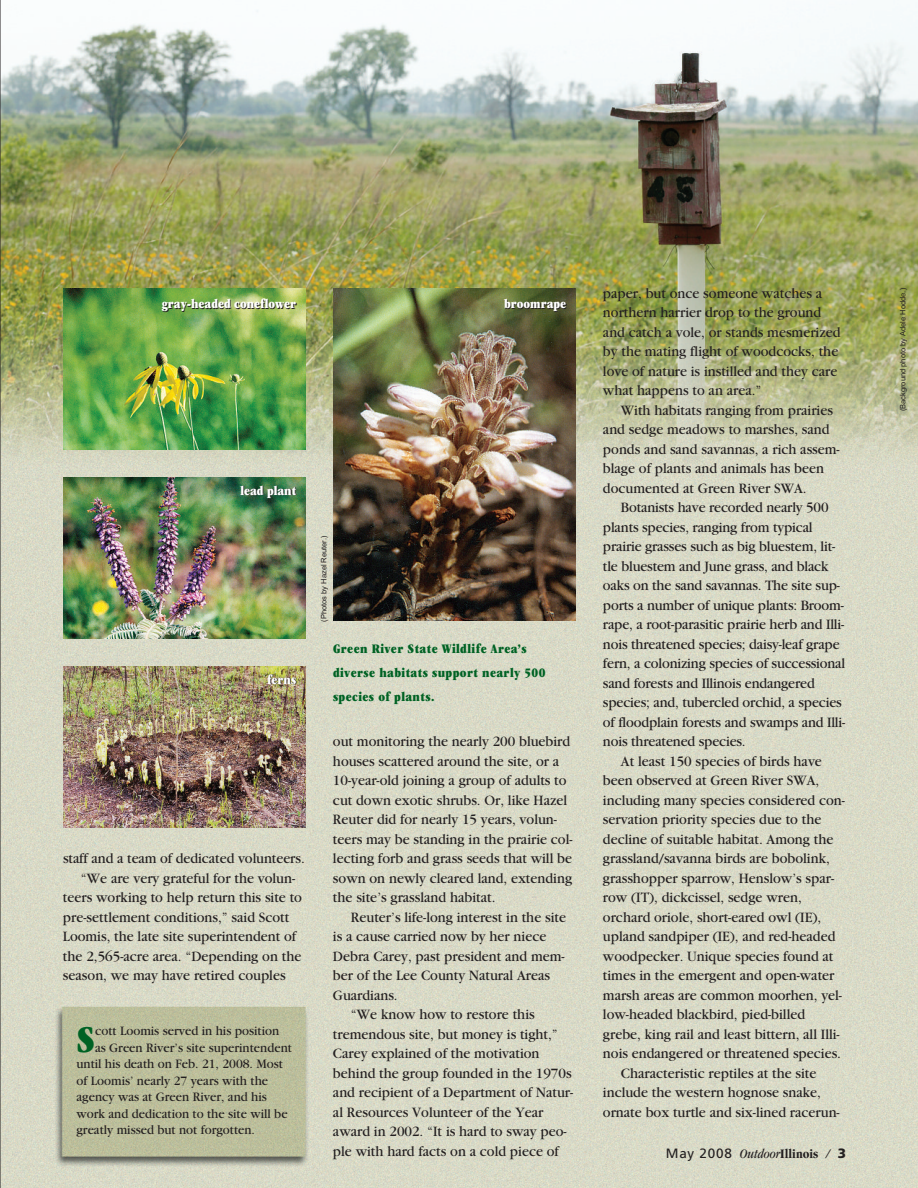
<style>
.page{position:relative;width:918px;height:1188px;background:#fff}
.page>*{position:absolute;margin:0;border:0;box-sizing:border-box;transform-origin:0 0}
.t1{font:ultra-condensed 39.3px "Garamond";color:#006224;scale:.95 1}
.t2{font:15px/19.5px "Garamond";color:#231f20;scale:.95 1}
.t3{font:13.5px "Garamond";color:#231f20;scale:.95 1}
.t4{font:ultra-condensed 13.5px/24px "Garamond";letter-spacing:.03em;color:#006224}
.t5{font:ultra-condensed 13.5px "Garamond";color:#fff}
.t6{font:italic condensed 13.5px "Garamond";color:#231f20}
.t7{font:7.5px "Arial";color:#231f20}
.s1{color:#231f20}
.s2{font-family:"Frutiger";font-style:normal;font-stretch:normal}
.s3{font-weight:700;font-style:normal}
.s4{font-family:"Frutiger";font-weight:900;font-style:normal;font-stretch:normal}
</style>
<div class="page">
<img style="left:1px;top:9px;width:917px;height:1179px">
<img style="left:333px;top:288px;width:243px;height:333px">
<img style="left:63px;top:288px;width:243px;height:162px">
<img style="left:63px;top:477px;width:243px;height:162px">
<img style="left:63px;top:666px;width:243px;height:162px">
<hr style="left:0;top:0;width:1px;height:1188px;background:#231f20">
<p class="t5" style="left:162px;top:299px;width:136px">gray-headed coneflower</p>
<p class="t5" style="left:504px;top:299px;width:64px">broomrape</p>
<p class="t5" style="left:240px;top:485px;width:57px">lead plant</p>
<p class="t5" style="left:267px;top:674px;width:31px">fer<span class="s1">n</span>s</p>
<p class="t2" style="left:63px;top:850px;width:256px">staff and a team of dedicated volunteers.</p>
<p class="t2" style="left:81px;top:870px;width:227px">“We are very grateful for the volun-</p>
<p class="t2" style="left:63px;top:889px;width:253px">teers working to help return this site to</p>
<p class="t2" style="left:63px;top:909px;width:240px">pre-settlement conditions,” said Scott</p>
<p class="t2" style="left:63px;top:928px;width:247px">Loomis, the late site superintendent of</p>
<p class="t2" style="left:63px;top:948px;width:252px">the 2,565-acre area. “Depending on the</p>
<p class="t2" style="left:63px;top:967px;width:236px">season, we may have retired couples</p>
<h1 class="t1" style="left:76px;top:1024px;width:21px">S</h1>
<p class="t3" style="left:95px;top:1026px;width:195px">cott Loomis served in his position</p>
<p class="t3" style="left:95px;top:1043px;width:209px">as Green River’s site superintendent</p>
<p class="t3" style="left:77px;top:1059px;width:219px">until his death on Feb. 21, 2008. Most</p>
<p class="t3" style="left:77px;top:1076px;width:203px">of Loomis’ nearly 27 years with the</p>
<p class="t3" style="left:77px;top:1092px;width:202px">agency was at Green River, and his</p>
<p class="t3" style="left:77px;top:1109px;width:224px">work and dedication to the site will be</p>
<p class="t3" style="left:77px;top:1125px;width:189px">greatly missed but not forgotten.</p>
<p class="t7" style="left:321px;top:622px;width:88px;rotate:-90deg">(Photos by Hazel Reuter.)</p>
<p class="t4" style="left:333px;top:638px;width:214px">Green River State Wildlife Area’s diverse habitats support nearly 500 species of plants.</p>
<p class="t2" style="left:333px;top:733px;width:254px">out monitoring the nearly 200 bluebird houses scattered around the site, or a 10-year-old joining a group of adults to cut down exotic shrubs. Or, like Hazel Reuter did for nearly 15 years, volun&shy;teers may be standing in the prairie col&shy;lecting forb and grass seeds that will be sown on newly cleared land, extending the site’s grassland habitat.</p>
<p class="t2" style="left:351px;top:909px;width:228px">Reuter’s life-long interest in the site</p>
<p class="t2" style="left:333px;top:928px;width:226px">is a cause carried now by her niece</p>
<p class="t2" style="left:333px;top:948px;width:245px">Debra Carey, past president and mem-</p>
<p class="t2" style="left:333px;top:967px;width:230px">ber of the Lee County Natural Areas</p>
<p class="t2" style="left:333px;top:987px;width:70px">Guardians.</p>
<p class="t2" style="left:351px;top:1006px;width:195px">“We know how to restore this</p>
<p class="t2" style="left:333px;top:1026px;width:238px">tremendous site, but money is tight,”</p>
<p class="t2" style="left:333px;top:1045px;width:219px">Carey explained of the motivation</p>
<p class="t2" style="left:333px;top:1065px;width:253px">behind the group founded in the 1970s</p>
<p class="t2" style="left:333px;top:1084px;width:254px">and recipient of a Department of Natur-</p>
<p class="t2" style="left:333px;top:1104px;width:223px">al Resources Volunteer of the Year</p>
<p class="t2" style="left:333px;top:1123px;width:247px">award in 2002. “It is hard to sway peo-</p>
<p class="t2" style="left:333px;top:1143px;width:239px">ple with hard facts on a cold piece of</p>
<p class="t2" style="left:603px;top:285px;width:251px">paper, but once someone watches a northern harrier drop to the ground and catch a vole, or stands mesmerized by the mating flight of woodcocks, the love of nature is instilled and they care what happens to an area.”</p>
<p class="t2" style="left:603px;top:402px;width:251px;text-indent:18px">With habitats ranging from prairies and sedge meadows to marshes, sand ponds and sand savannas, a rich assem&shy;blage of plants and animals has been documented at Green River SWA.</p>
<p class="t2" style="left:621px;top:499px;width:220px">Botanists have recorded nearly 500</p>
<p class="t2" style="left:603px;top:519px;width:222px">plants species, ranging from typical</p>
<p class="t2" style="left:603px;top:538px;width:246px">prairie grasses such as big bluestem, lit-</p>
<p class="t2" style="left:603px;top:558px;width:239px">tle bluestem and June grass, and black</p>
<p class="t2" style="left:603px;top:577px;width:251px">oaks on the sand savannas. The site sup-</p>
<p class="t2" style="left:603px;top:597px;width:255px">ports a number of unique plants: Broom-</p>
<p class="t2" style="left:603px;top:616px;width:255px">rape, a root-parasitic prairie herb and Illi-</p>
<p class="t2" style="left:603px;top:636px;width:251px">nois threatened species; daisy-leaf grape</p>
<p class="t2" style="left:603px;top:655px;width:257px">fern, a colonizing species of successional</p>
<p class="t2" style="left:603px;top:675px;width:224px">sand forests and Illinois endangered</p>
<p class="t2" style="left:603px;top:694px;width:253px">species; and, tubercled orchid, a species</p>
<p class="t2" style="left:603px;top:714px;width:257px">of floodplain forests and swamps and Illi-</p>
<p class="t2" style="left:603px;top:733px;width:152px">nois threatened species.</p>
<p class="t2" style="left:621px;top:753px;width:213px">At least 150 species of birds have</p>
<p class="t2" style="left:603px;top:772px;width:229px">been observed at Green River SWA,</p>
<p class="t2" style="left:603px;top:792px;width:256px">including many species considered con-</p>
<p class="t2" style="left:603px;top:811px;width:231px">servation priority species due to the</p>
<p class="t2" style="left:603px;top:831px;width:244px">decline of suitable habitat. Among the</p>
<p class="t2" style="left:603px;top:850px;width:240px">grassland/savanna birds are bobolink,</p>
<p class="t2" style="left:603px;top:870px;width:245px">grasshopper sparrow, Henslow’s spar-</p>
<p class="t2" style="left:603px;top:889px;width:211px">row (IT), dickcissel, sedge wren,</p>
<p class="t2" style="left:603px;top:909px;width:231px">orchard oriole, short-eared owl (IE),</p>
<p class="t2" style="left:603px;top:928px;width:246px">upland sandpiper (IE), and red-headed</p>
<p class="t2" style="left:603px;top:948px;width:244px">woodpecker. Unique species found at</p>
<p class="t2" style="left:603px;top:967px;width:245px">times in the emergent and open-water</p>
<p class="t2" style="left:603px;top:987px;width:253px">marsh areas are common moorhen, yel-</p>
<p class="t2" style="left:603px;top:1006px;width:214px">low-headed blackbird, pied-billed</p>
<p class="t2" style="left:603px;top:1026px;width:251px">grebe, king rail and least bittern, all Illi-</p>
<p class="t2" style="left:603px;top:1045px;width:252px">nois endangered or threatened species.</p>
<p class="t2" style="left:621px;top:1065px;width:207px">Characteristic reptiles at the site</p>
<p class="t2" style="left:603px;top:1084px;width:231px">include the western hognose snake,</p>
<p class="t2" style="left:603px;top:1104px;width:251px">ornate box turtle and six-lined racerun-</p>
<p class="t6" style="left:666px;top:1148px;width:182px"><span class="s2">May 2008</span> Outdoor<span class="s3">Illinois</span> / <span class="s4">3</span></p>
<p class="t7" style="left:900px;top:411px;width:125px;rotate:-90deg">(Background photo by Adele Hodde.)</p>
</div>
